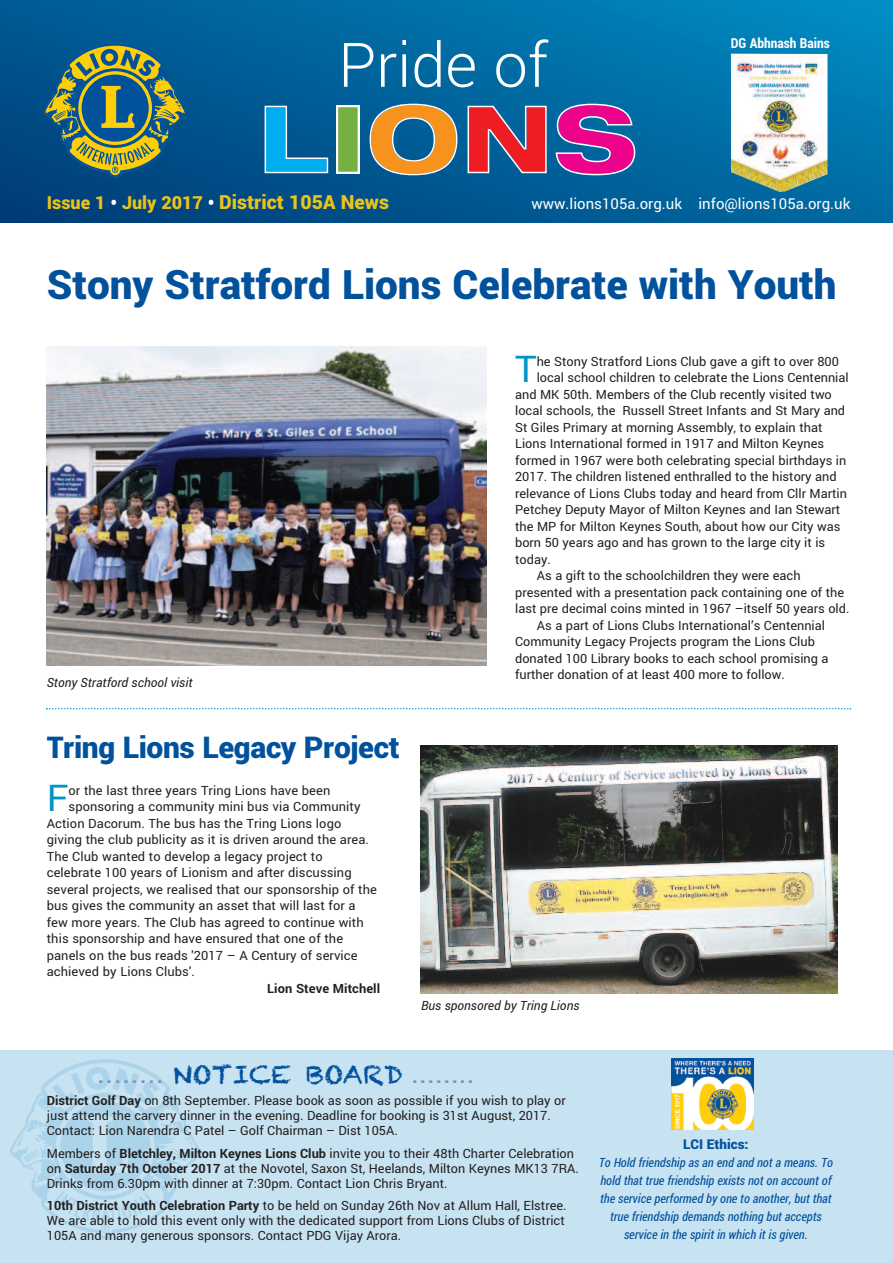
<style>
.page{position:relative;width:893px;height:1263px;background:#fff}
.page>*{position:absolute;margin:0;border:0;box-sizing:border-box;transform-origin:0 0}
.t1{font:300 61.5px "Roboto";color:#fff}
.t2{font:900 40.5px "Roboto";color:#01519c}
.t3{font:36.9px "Roboto";color:#0094c9}
.t4{font:900 30px "Roboto";letter-spacing:-.01em;color:#01519c}
.t5{font:27px "Roboto";color:#7b91c4;scale:1.1 1}
.t6{font:900 19.5px "Roboto";color:#ebc21a}
.t7{font:15px "Roboto";color:#fff}
.t8{font:700 13.8px "Roboto Condensed";color:#fff}
.t9{font:900 13.5px "Roboto";color:#01519c}
.t10{font:12.75px/15px "Roboto";color:#231f20}
.t11{font:italic 12.75px/18px "Roboto Condensed";color:#01519c;text-align:center}
.t12{font:italic 12.75px "Roboto";color:#231f20}
.t13{font:700 12.75px "Roboto";letter-spacing:.005em;color:#231f20}
.s1{font-size:18px}
.s2{font-size:18px;color:#fff}
.s3{font-family:"Chalkduster";font-size:24.75px;color:#01519c}
.s4{font-weight:700}
</style>
<div class="page">
<svg style="left:0;top:0;width:893px;height:223px;background:#01649d"></svg>
<div style="left:0;top:1050px;width:893px;height:213px;background:#c7e2f1"></div>
<img style="left:10px;top:1059px;width:191px;height:181px">
<img style="left:672px;top:1059px;width:82px;height:70px">
<svg style="left:556px;top:104px;width:79px;height:71px;background:#9f419f"></svg>
<svg style="left:468px;top:106px;width:79px;height:67px;background:#af475a"></svg>
<svg style="left:370px;top:104px;width:87px;height:71px;background:#988760"></svg>
<svg style="left:337px;top:106px;width:22px;height:67px"></svg>
<svg style="left:265px;top:106px;width:63px;height:67px;background:#1488c0"></svg>
<svg style="left:44px;top:43px;width:142px;height:135px;background:#4d7668"></svg>
<img style="left:47px;top:346px;width:440px;height:320px">
<svg style="left:46px;top:708px;width:805px;height:1px"></svg>
<img style="left:421px;top:746px;width:417px;height:247px">
<img style="left:731px;top:54px;width:96px;height:138px">
<h1 class="t1" style="left:338px;top:30px;width:211px">Pride of</h1>
<p class="t8" style="left:731px;top:35px;width:101px">DG Abhnash Bains</p>
<h3 class="t6" style="left:47px;top:191px;width:344px"><span class="s1">Issue 1</span> <span class="s2">•</span> <span class="s1">July 2017</span> <span class="s2">•</span> District 105A News</h3>
<p class="t7" style="left:532px;top:195px;width:320px">www.lions105a.org.uk info@lions105a.org.uk</p>
<h2 class="t2" style="left:47px;top:261px;width:791px">Stony Stratford Lions Celebrate with Youth</h2>
<p class="t12" style="left:47px;top:675px;width:147px">Stony Stratford school visit</p>
<h3 class="t4" style="left:47px;top:730px;width:354px">Tring Lions Legacy Project</h3>
<h3 class="t3" style="left:47px;top:777px;width:23px">F</h3>
<p class="t10" style="left:69px;top:783px;width:263px">or the last three years Tring Lions have been</p>
<p class="t10" style="left:69px;top:799px;width:293px">sponsoring a community mini bus via Community</p>
<p class="t10" style="left:47px;top:816px;width:296px">Action Dacorum. The bus has the Tring Lions logo</p>
<p class="t10" style="left:47px;top:832px;width:324px">giving the club publicity as it is driven around the area.</p>
<p class="t10" style="left:47px;top:849px;width:278px">The Club wanted to develop a legacy project to</p>
<p class="t10" style="left:47px;top:865px;width:306px">celebrate 100 years of Lionism and after discussing</p>
<p class="t10" style="left:47px;top:882px;width:332px">several projects, we realised that our sponsorship of the</p>
<p class="t10" style="left:47px;top:898px;width:310px">bus gives the community an asset that will last for a</p>
<p class="t10" style="left:47px;top:915px;width:318px">few more years. The Club has agreed to continue with</p>
<p class="t10" style="left:47px;top:931px;width:298px">this sponsorship and have ensured that one of the</p>
<p class="t10" style="left:47px;top:948px;width:312px">panels on the bus reads '2017 – A Century of service</p>
<p class="t10" style="left:47px;top:964px;width:150px">achieved by Lions Clubs'.</p>
<p class="t13" style="left:267px;top:981px;width:114px">Lion Steve Mitchell</p>
<h3 class="t3" style="left:515px;top:348px;width:23px">T</h3>
<p class="t10" style="left:537px;top:354px;width:304px">he Stony Stratford Lions Club gave a gift to over 800</p>
<p class="t10" style="left:537px;top:370px;width:313px">local school children to celebrate the Lions Centennial</p>
<p class="t10" style="left:515px;top:387px;width:318px">and MK 50th. Members of the Club recently visited two</p>
<p class="t10" style="left:515px;top:403px;width:332px">local schools, the Russell Street Infants and St Mary and</p>
<p class="t10" style="left:515px;top:420px;width:309px">St Giles Primary at morning Assembly, to explain that</p>
<p class="t10" style="left:515px;top:436px;width:310px">Lions International formed in 1917 and Milton Keynes</p>
<p class="t10" style="left:515px;top:453px;width:333px">formed in 1967 were both celebrating special birthdays in</p>
<p class="t10" style="left:515px;top:469px;width:323px">2017. The children listened enthralled to the history and</p>
<p class="t10" style="left:515px;top:486px;width:333px">relevance of Lions Clubs today and heard from Cllr Martin</p>
<p class="t10" style="left:515px;top:502px;width:327px">Petchey Deputy Mayor of Milton Keynes and Ian Stewart</p>
<p class="t10" style="left:515px;top:519px;width:327px">the MP for Milton Keynes South, about how our City was</p>
<p class="t10" style="left:515px;top:535px;width:312px">born 50 years ago and has grown to the large city it is</p>
<p class="t10" style="left:515px;top:552px;width:37px">today.</p>
<p class="t10" style="left:537px;top:568px;width:265px">As a gift to the schoolchildren they were each</p>
<p class="t10" style="left:515px;top:585px;width:331px">presented with a presentation pack containing one of the</p>
<p class="t10" style="left:515px;top:601px;width:336px">last pre decimal coins minted in 1967 –itself 50 years old.</p>
<p class="t10" style="left:537px;top:618px;width:290px">As a part of Lions Clubs International’s Centennial</p>
<p class="t10" style="left:515px;top:634px;width:301px">Community Legacy Projects program the Lions Club</p>
<p class="t10" style="left:515px;top:651px;width:315px">donated 100 Library books to each school promising a</p>
<p class="t10" style="left:515px;top:667px;width:271px">further donation of at least 400 more to follow.</p>
<p class="t12" style="left:421px;top:998px;width:160px">Bus sponsored by Tring Lions</p>
<h3 class="t5" style="left:97px;top:1058px;width:345px">........ <span class="s3">NOTICE BOARD</span> ........</h3>
<p class="t10" style="left:47px;top:1093px;width:520px"><span class="s4">District Golf Day</span> on 8th September. Please book as soon as possible if you wish to play or just attend the carvery dinner in the evening. Deadline for booking is 31st August, 2017.<br>Contact: Lion Narendra C Patel – Golf Chairman – Dist 105A.</p>
<p class="t10" style="left:47px;top:1146px;width:534px">Members of <span class="s4">Bletchley, Milton Keynes Lions Club</span> invite you to their 48th Charter Celebration on <span class="s4">Saturday 7th October 2017</span> at the Novotel, Saxon St, Heelands, Milton Keynes MK13 7RA.<br>Drinks from 6.30pm with dinner at 7:30pm. Contact Lion Chris Bryant.</p>
<p class="t10" style="left:47px;top:1198px;width:521px"><span class="s4">10th District Youth Celebration Party</span> to be held on Sunday 26th Nov at Allum Hall, Elstree.<br>We are able to hold this event only with the dedicated support from Lions Clubs of District<br>105A and many generous sponsors. Contact PDG Vijay Arora.</p>
<p class="t9" style="left:683px;top:1136px;width:67px">LCI Ethics:</p>
<p class="t11" style="left:599px;top:1153px;width:235px">To Hold friendship as an end and not a means. To hold that true friendship exists not on account of the service performed by one to another, but that true friendship demands nothing but accepts service in the spirit in which it is given.</p>
</div>
